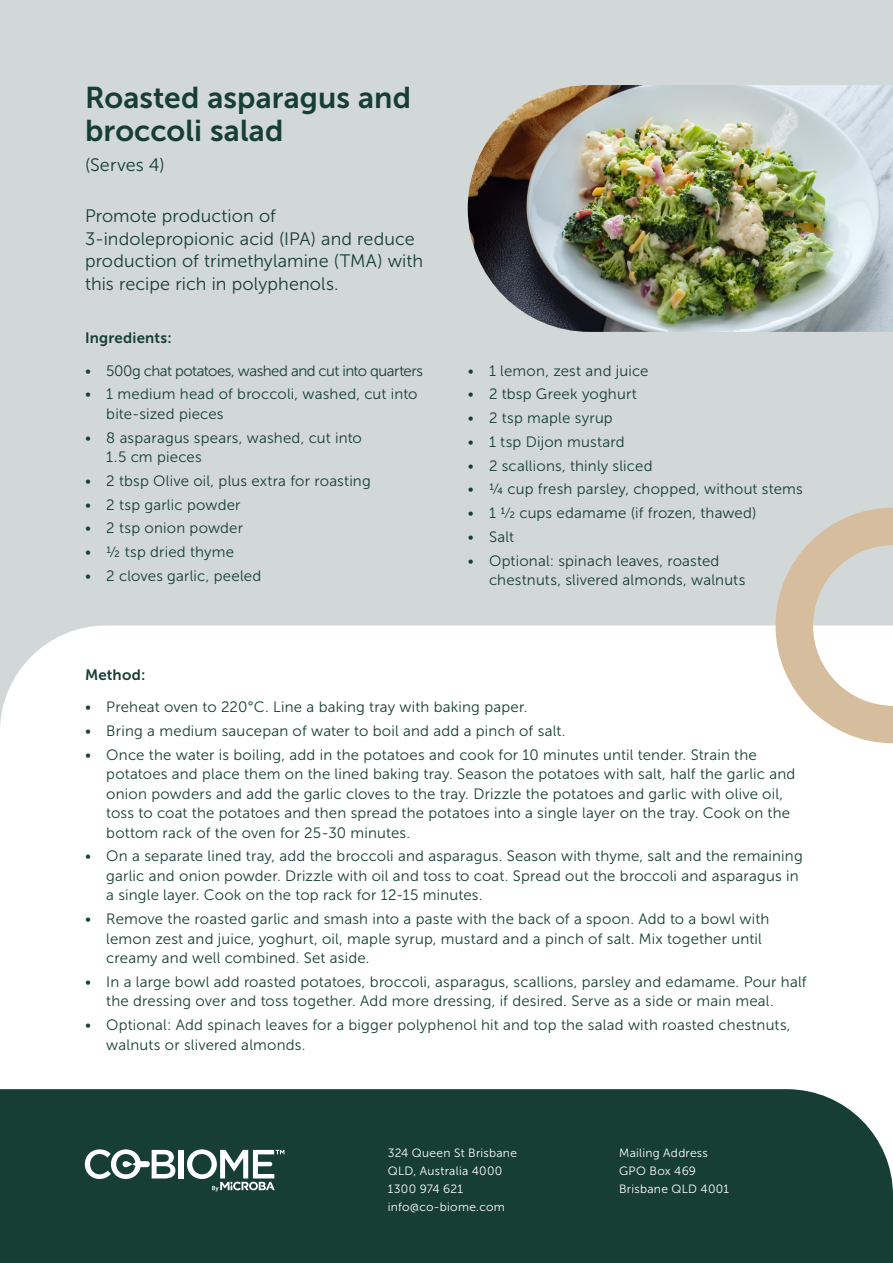
<style>
.page{position:relative;width:893px;height:1263px;background:#d2d8d8}
.page>*{position:absolute;margin:0;border:0;box-sizing:border-box;transform-origin:0 0}
.t1{font:30px/33px "Museo Sans 700";letter-spacing:.005em;color:#173e35}
.t2{font:18px/22.5px "Museo Sans 300";letter-spacing:.005em;color:#173e35}
.t3{font:15px/19.5px "Museo Sans 300";letter-spacing:.015em;color:#173e35}
.t4{font:15px "Museo Sans 300";letter-spacing:-.03em;color:#173e35}
.t5{font:15px "Museo Sans 700";letter-spacing:.015em;color:#173e35}
.t6{font:12px/18px "Museo Sans 300";letter-spacing:.025em;color:#fff}
</style>
<div class="page">
<div style="left:0;top:625px;width:893px;height:464px;background:#fff"></div>
<img style="left:468px;top:85px;width:425px;height:247px">
<div style="left:0;top:1089px;width:893px;height:174px;background:#173e35"></div>
<div style="left:179px;top:1150px;width:5px;height:28px;background:#fff"></div>
<svg style="left:85px;top:1149px;width:90px;height:30px;background:#7e948f"></svg>
<svg style="left:187px;top:1149px;width:97px;height:42px;background:#69827c"></svg>
<svg style="left:775px;top:508px;width:118px;height:235px"></svg>
<h1 class="t1" style="left:85px;top:81px;width:328px">Roasted asparagus and broccoli salad</h1>
<p class="t2" style="left:85px;top:153px;width:81px">(Serves 4)</p>
<p class="t2" style="left:85px;top:205px;width:340px">Promote production of 3-indolepropionic acid (IPA) and reduce production of trimethylamine (TMA) with this recipe rich in polyphenols.</p>
<p class="t5" style="left:85px;top:330px;width:88px">Ingredients:</p>
<p class="t4" style="left:85px;top:362px;width:339px">• 500g chat potatoes, washed and cut into quarters</p>
<p class="t3" style="left:106px;top:384px;width:313px;text-indent:-21px">• 1 medium head of broccoli, washed, cut into bite-sized pieces</p>
<p class="t3" style="left:106px;top:428px;width:257px;text-indent:-21px">• 8 asparagus spears, washed, cut into<br>1.5 cm pieces</p>
<p class="t3" style="left:85px;top:471px;width:287px">• 2 tbsp Olive oil, plus extra for roasting</p>
<p class="t3" style="left:85px;top:495px;width:157px">• 2 tsp garlic powder</p>
<p class="t3" style="left:85px;top:518px;width:160px">• 2 tsp onion powder</p>
<p class="t3" style="left:85px;top:542px;width:151px">• ½ tsp dried thyme</p>
<p class="t3" style="left:85px;top:566px;width:178px">• 2 cloves garlic, peeled</p>
<p class="t3" style="left:468px;top:361px;width:182px">• 1 lemon, zest and juice</p>
<p class="t3" style="left:468px;top:384px;width:171px">• 2 tbsp Greek yoghurt</p>
<p class="t3" style="left:468px;top:408px;width:147px">• 2 tsp maple syrup</p>
<p class="t3" style="left:468px;top:432px;width:158px">• 1 tsp Dijon mustard</p>
<p class="t3" style="left:468px;top:456px;width:186px">• 2 scallions, thinly sliced</p>
<p class="t3" style="left:468px;top:479px;width:337px">• ¼ cup fresh parsley, chopped, without stems</p>
<p class="t3" style="left:468px;top:503px;width:290px">• 1 1/2 cups edamame (if frozen, thawed)</p>
<p class="t3" style="left:468px;top:527px;width:48px">• Salt</p>
<p class="t3" style="left:489px;top:551px;width:258px;text-indent:-21px">• Optional: spinach leaves, roasted chestnuts, slivered almonds, walnuts</p>
<p class="t5" style="left:85px;top:666px;width:62px">Method:</p>
<p class="t3" style="left:85px;top:697px;width:444px">• Preheat oven to 220°C. Line a baking tray with baking paper.</p>
<p class="t3" style="left:85px;top:721px;width:482px">• Bring a medium saucepan of water to boil and add a pinch of salt.</p>
<p class="t3" style="left:106px;top:745px;width:691px;text-indent:-21px">• Once the water is boiling, add in the potatoes and cook for 10 minutes until tender. Strain the potatoes and place them on the lined baking tray. Season the potatoes with salt, half the garlic and onion powders and add the garlic cloves to the tray. Drizzle the potatoes and garlic with olive oil, toss to coat the potatoes and then spread the potatoes into a single layer on the tray. Cook on the bottom rack of the oven for 25-30 minutes.</p>
<p class="t3" style="left:106px;top:847px;width:698px;text-indent:-21px">• On a separate lined tray, add the broccoli and asparagus. Season with thyme, salt and the remaining garlic and onion powder. Drizzle with oil and toss to coat. Spread out the broccoli and asparagus in a single layer. Cook on the top rack for 12-15 minutes.</p>
<p class="t3" style="left:106px;top:909px;width:665px;text-indent:-21px">• Remove the roasted garlic and smash into a paste with the back of a spoon. Add to a bowl with lemon zest and juice, yoghurt, oil, maple syrup, mustard and a pinch of salt. Mix together until creamy and well combined. Set aside.</p>
<p class="t3" style="left:106px;top:972px;width:702px;text-indent:-21px">• In a large bowl add roasted potatoes, broccoli, asparagus, scallions, parsley and edamame. Pour half the dressing over and toss together. Add more dressing, if desired. Serve as a side or main meal.</p>
<p class="t3" style="left:106px;top:1015px;width:686px;text-indent:-21px">• Optional: Add spinach leaves for a bigger polyphenol hit and top the salad with roasted chestnuts, walnuts or slivered almonds.</p>
<p class="t6" style="left:388px;top:1144px;width:131px">324 Queen St Brisbane<br>QLD, Australia 4000<br>1300 974 621 info@co-biome.com</p>
<p class="t6" style="left:619px;top:1144px;width:111px">Mailing Address<br>GPO Box 469<br>Brisbane QLD 4001</p>
</div>
